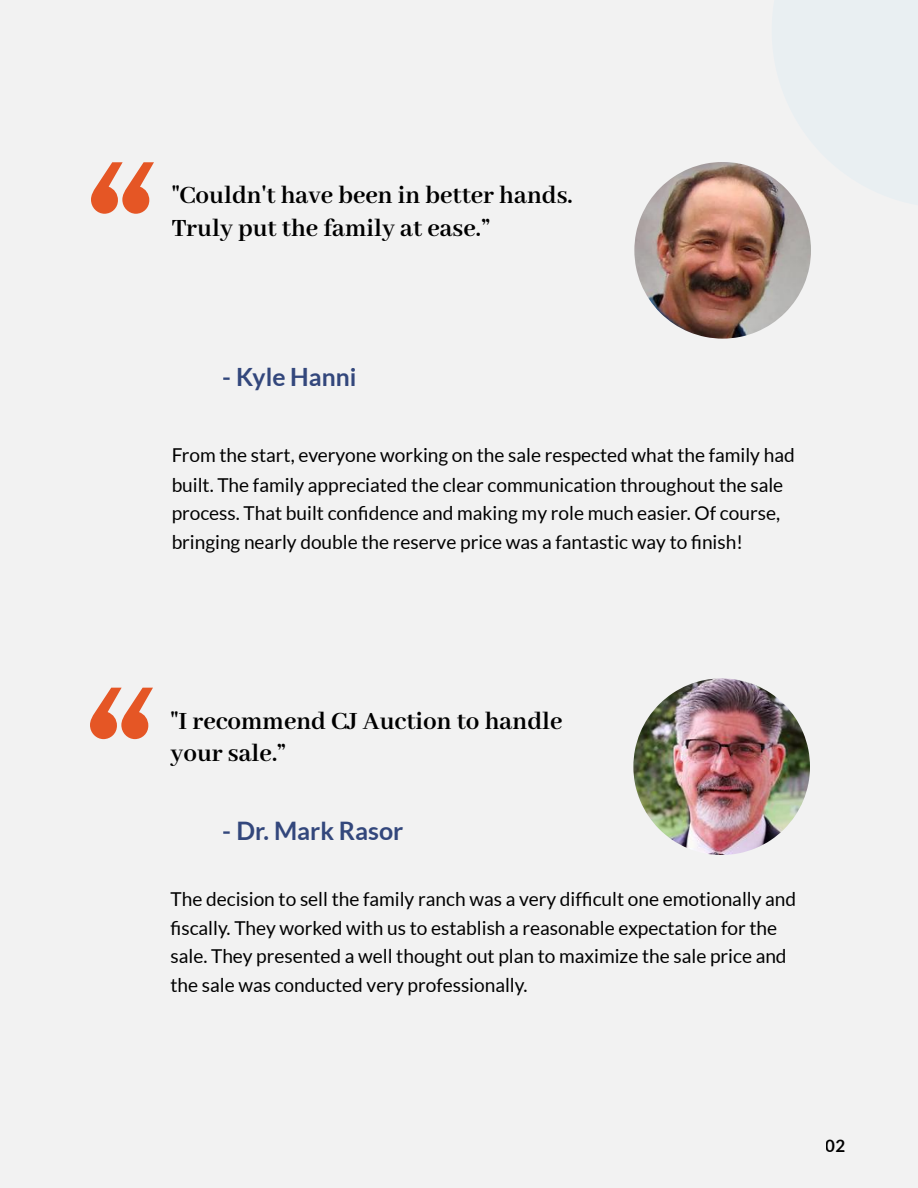
<style>
.page{position:relative;width:918px;height:1188px;background:#f2f2f2}
.page>*{position:absolute;margin:0;border:0;box-sizing:border-box;transform-origin:0 0}
.t1{font:700 27px/32.7px "Abhaya Libre";color:#000}
.t2{font:700 24.9px "Lato";color:#33477c}
.t3{font:700 24.6px "Lato";color:#33477c}
.t4{font:19.2px/28.7px "Lato";color:#000}
.t5{font:700 16.8px "Lato";color:#000}
</style>
<div class="page">
<svg style="left:91px;top:162px;width:63px;height:52px"></svg>
<img style="left:634px;top:162px;width:177px;height:177px">
<svg style="left:90px;top:688px;width:63px;height:51px"></svg>
<img style="left:633px;top:678px;width:177px;height:177px">
<h1 class="t1" style="left:172px;top:180px;width:403px">"Couldn't have been in better hands.<br>Truly put the family at ease.”</h1>
<p class="t3" style="left:223px;top:363px;width:135px">- Kyle Hanni</p>
<p class="t4" style="left:172px;top:441px;width:625px">From the start, everyone working on the sale respected what the family had built. The family appreciated the clear communication throughout the sale process. That built con</p>
<p class="t4" style="left:172px;top:498px;width:610px;line-height:29.2px;text-indent:197px">dence and making my role much easier. Of course, bringing nearly double the reserve price was a fantastic way to nish!</p>
<h1 class="t1" style="left:171px;top:706px;width:394px">"I recommend CJ Auction to handle your sale.”</h1>
<p class="t2" style="left:223px;top:817px;width:182px">- Dr. Mark Rasor</p>
<p class="t4" style="left:777px;top:852px;width:20px">fi</p>
<p class="t4" style="left:171px;top:884px;width:627px">The decision to sell the family ranch was a very dif cult one emotionally and</p>
<p class="t4" style="left:181px;top:914px;width:597px">scally. They worked with us to establish a reasonable expectation for the</p>
<p class="t4" style="left:171px;top:942px;width:618px">sale. They presented a well thought out plan to maximize the sale price and</p>
<p class="t4" style="left:171px;top:971px;width:359px">the sale was conducted very professionally.</p>
<p class="t5" style="left:826px;top:1136px;width:21px">02</p>
</div>
